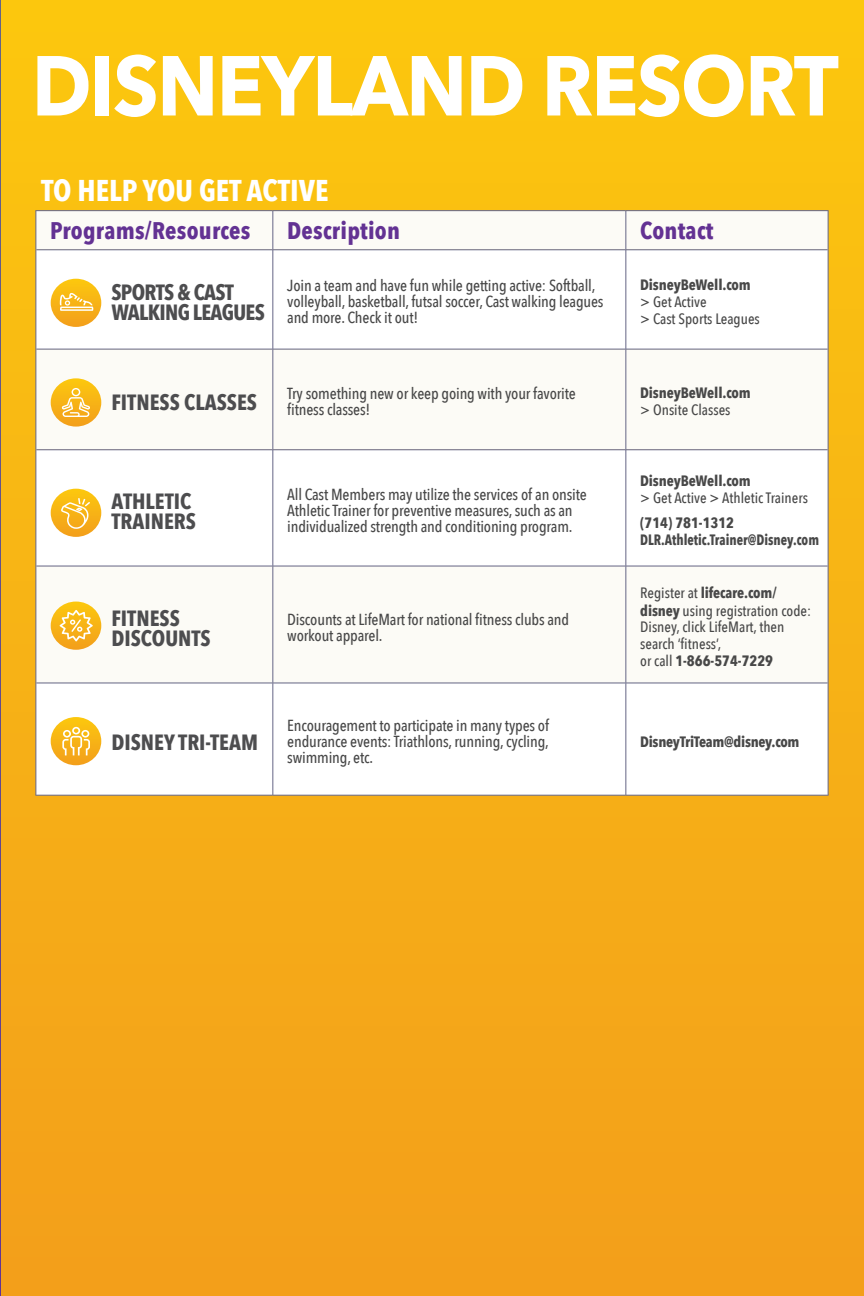
<style>
.page{position:relative;width:864px;height:1296px;background:#fff}
.page>*{position:absolute;margin:0;border:0;box-sizing:border-box;transform-origin:0 0}
.t1{font:700 84px "Avenir Next";letter-spacing:-.02em;color:#fff;scale:.92 1}
.t2{font:700 30px "Avenir Next Condensed";color:#fff}
.t3{font:700 24px "Avenir Next Condensed";letter-spacing:.01em;color:#633293}
.t4{font:700 22px/20px "Avenir Next Condensed";color:#4d4d4f}
.t5{font:700 22px/20px "Avenir Next Condensed";letter-spacing:-.03em;color:#4d4d4f}
.t6{font:500 16px/16px "Avenir Next Condensed";letter-spacing:-.01em;color:#484848}
.t7{font:500 15px/17.2px "Avenir Next Condensed";color:#484848}
.t8{font:700 15px/17px "Avenir Next Condensed";letter-spacing:-.01em;color:#484848}
.s1{font-weight:700}
</style>
<div class="page">
<div style="left:0;top:0;width:864px;height:1296px;background:linear-gradient(to bottom,#fcc70f,#f39e1b)"></div>
<svg style="left:0;top:0;width:1px;height:1296px"></svg>
<div style="left:36px;top:211px;width:792px;height:38px;background:#fcfbf6"></div>
<svg style="left:36px;top:250px;width:792px;height:545px"></svg>
<hr style="left:35px;top:211px;width:1px;height:39px;background:#646585">
<hr style="left:35px;top:349px;width:1px;height:101px;background:#646585">
<hr style="left:35px;top:566px;width:1px;height:117px;background:#646585">
<hr style="left:35px;top:210px;width:238px;height:1px;background:#646585">
<hr style="left:273px;top:210px;width:353px;height:1px;background:#646585">
<hr style="left:626px;top:210px;width:203px;height:1px;background:#646585">
<hr style="left:272px;top:211px;width:1px;height:39px;background:#646585">
<hr style="left:625px;top:211px;width:1px;height:39px;background:#646585">
<hr style="left:828px;top:211px;width:1px;height:39px;background:#646585">
<hr style="left:272px;top:349px;width:1px;height:101px;background:#646585">
<hr style="left:625px;top:349px;width:1px;height:101px;background:#646585">
<hr style="left:828px;top:349px;width:1px;height:101px;background:#646585">
<hr style="left:272px;top:566px;width:1px;height:117px;background:#646585">
<hr style="left:625px;top:566px;width:1px;height:117px;background:#646585">
<hr style="left:828px;top:566px;width:1px;height:117px;background:#646585">
<hr style="left:35px;top:250px;width:1px;height:99px;background:#646585">
<hr style="left:36px;top:249px;width:237px;height:1px;background:#646585">
<hr style="left:273px;top:249px;width:353px;height:1px;background:#646585">
<hr style="left:626px;top:249px;width:202px;height:1px;background:#646585">
<hr style="left:272px;top:250px;width:1px;height:99px;background:#646585">
<hr style="left:625px;top:250px;width:1px;height:99px;background:#646585">
<hr style="left:828px;top:250px;width:1px;height:99px;background:#646585">
<hr style="left:36px;top:349px;width:237px;height:1px;background:#646585">
<hr style="left:273px;top:349px;width:353px;height:1px;background:#646585">
<hr style="left:626px;top:349px;width:202px;height:1px;background:#646585">
<hr style="left:35px;top:450px;width:1px;height:116px;background:#646585">
<hr style="left:36px;top:449px;width:237px;height:1px;background:#646585">
<hr style="left:273px;top:449px;width:353px;height:1px;background:#646585">
<hr style="left:626px;top:449px;width:202px;height:1px;background:#646585">
<hr style="left:272px;top:450px;width:1px;height:116px;background:#646585">
<hr style="left:625px;top:450px;width:1px;height:116px;background:#646585">
<hr style="left:828px;top:450px;width:1px;height:116px;background:#646585">
<hr style="left:36px;top:566px;width:237px;height:1px;background:#646585">
<hr style="left:273px;top:566px;width:353px;height:1px;background:#646585">
<hr style="left:626px;top:566px;width:202px;height:1px;background:#646585">
<hr style="left:35px;top:683px;width:1px;height:112px;background:#646585">
<hr style="left:36px;top:683px;width:237px;height:1px;background:#646585">
<hr style="left:273px;top:683px;width:353px;height:1px;background:#646585">
<hr style="left:626px;top:683px;width:202px;height:1px;background:#646585">
<hr style="left:272px;top:683px;width:1px;height:112px;background:#646585">
<hr style="left:625px;top:683px;width:1px;height:112px;background:#646585">
<hr style="left:828px;top:683px;width:1px;height:112px;background:#646585">
<hr style="left:35px;top:795px;width:238px;height:1px;background:#646585">
<hr style="left:273px;top:795px;width:353px;height:1px;background:#646585">
<hr style="left:626px;top:795px;width:203px;height:1px;background:#646585">
<svg style="left:51px;top:378px;width:50px;height:49px"></svg>
<svg style="left:51px;top:279px;width:50px;height:48px"></svg>
<svg style="left:51px;top:717px;width:50px;height:48px"></svg>
<svg style="left:51px;top:602px;width:50px;height:48px"></svg>
<svg style="left:51px;top:489px;width:50px;height:48px"></svg>
<h1 class="t1" style="left:32px;top:13px;width:879px">DISNEYLAND RESORT</h1>
<h2 class="t2" style="left:41px;top:172px;width:289px">TO HELP YOU GET ACTIVE</h2>
<h3 class="t3" style="left:50px;top:216px;width:202px">Programs/Resources</h3>
<h3 class="t3" style="left:287px;top:216px;width:114px">Description</h3>
<h3 class="t3" style="left:640px;top:216px;width:75px">Contact</h3>
<h3 class="t5" style="left:111px;top:283px;width:155px">SPORTS &amp; CAST<br>WALKING LEAGUES</h3>
<p class="t6" style="left:287px;top:278px;width:318px">Join a team and have fun while getting active: Softball, volleyball, basketball, futsal soccer, Cast walking leagues and more. Check it out!</p>
<p class="t8" style="left:640px;top:276px;width:112px">DisneyBeWell.com</p>
<p class="t7" style="left:640px;top:293px;width:121px">&gt; Get Active<br>&gt; Cast Sports Leagues</p>
<h3 class="t4" style="left:111px;top:393px;width:147px">FITNESS CLASSES</h3>
<p class="t6" style="left:287px;top:386px;width:290px">Try something new or keep going with your favorite fitness classes!</p>
<p class="t8" style="left:640px;top:385px;width:112px">DisneyBeWell.com</p>
<p class="t7" style="left:640px;top:402px;width:92px">&gt; Onsite Classes</p>
<h3 class="t4" style="left:111px;top:491px;width:86px">ATHLETIC<br>TRAINERS</h3>
<p class="t6" style="left:287px;top:486px;width:301px">All Cast Members may utilize the services of an onsite<br>Athletic Trainer for preventive measures, such as an individualized strength and conditioning program.</p>
<h3 class="t4" style="left:111px;top:608px;width:101px">FITNESS<br>DISCOUNTS</h3>
<p class="t6" style="left:287px;top:611px;width:283px">Discounts at LifeMart for national fitness clubs and workout apparel.</p>
<h3 class="t4" style="left:111px;top:732px;width:148px">DISNEY TRI-TEAM</h3>
<p class="t6" style="left:287px;top:717px;width:263px;text-align:justify">Encouragement to participate in many types of endurance events: Triathlons, running, cycling, swimming, etc.</p>
<p class="t8" style="left:640px;top:472px;width:112px">DisneyBeWell.com</p>
<p class="t7" style="left:640px;top:489px;width:169px">&gt; Get Active &gt; Athletic Trainers</p>
<p class="t8" style="left:640px;top:514px;width:180px">(714) 781-1312<br>DLR.Athletic.Trainer@Disney.com</p>
<p class="t7" style="left:640px;top:584px;width:172px">Register at <span class="s1">lifecare.com/ disney</span> using registration code:<br>Disney, click LifeMart, then search ‘fitness’,<br>or call <span class="s1">1-866-574-7229</span></p>
<p class="t8" style="left:640px;top:733px;width:161px">DisneyTriTeam@disney.com</p>
</div>
